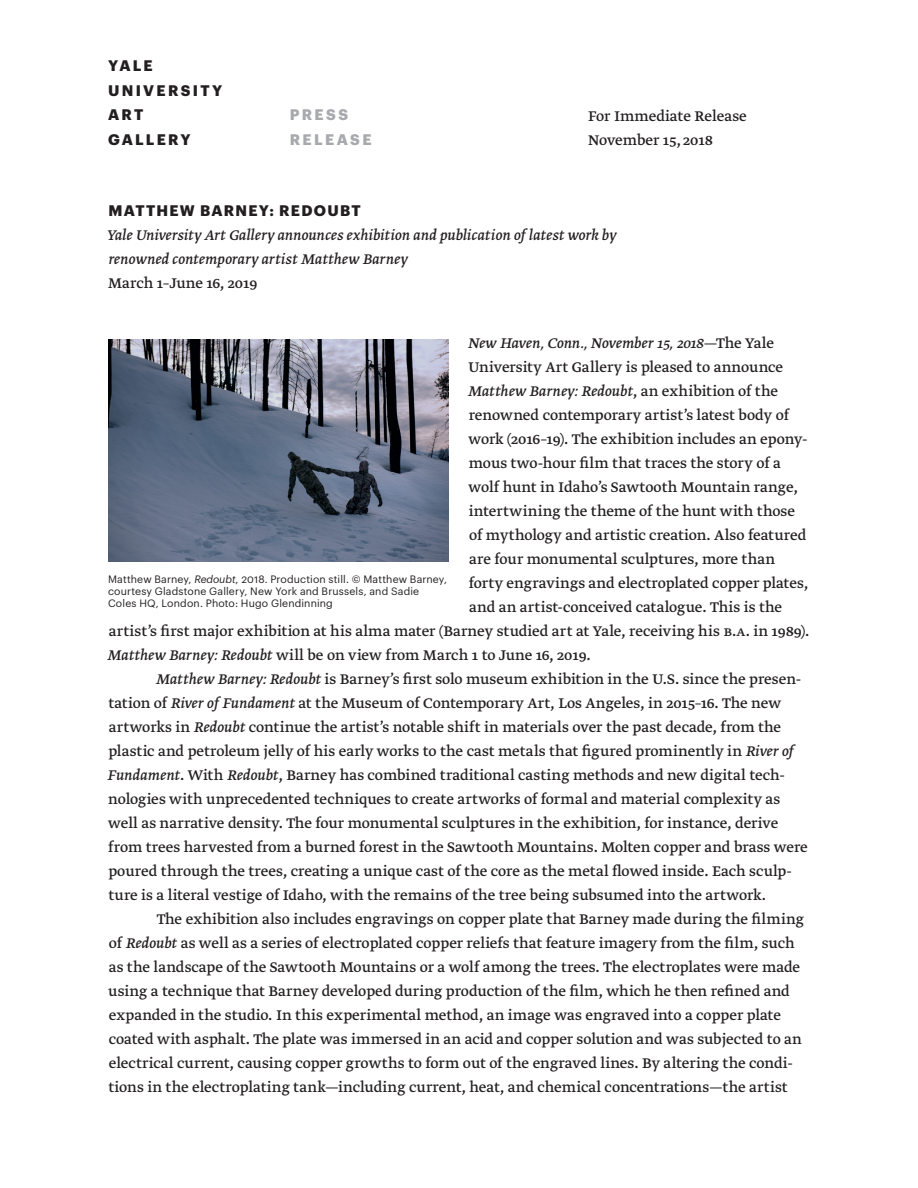
<style>
.page{position:relative;width:918px;height:1188px;background:#fff}
.page>*{position:absolute;margin:0;border:0;box-sizing:border-box;transform-origin:0 0}
.Indent{font:16.5px/24px "Greta Text Pro";color:#231f20}
.No_Indent{font:16.5px "Greta Text Pro";color:#231f20}
.Greta_Text_Pro{font:italic 16.5px/24px "Greta Text Pro";color:#231f20}
.No_Indent-2{font:italic 16.5px "Greta Text Pro";color:#231f20}
.Greta_Text_Pro-2{font:16.5px "Greta Text Pro";color:#231f20}
.Greta_Text_Pro-3{font:700 15px "Graphik";letter-spacing:.085em;color:#231f20}
.t1{font:700 15px "Graphik";letter-spacing:.16em;color:#a8a9ad}
.Greta_Text_Pro-4{font:700 15px "Graphik";letter-spacing:.155em;color:#231f20}
.Greta_Text_Pro-5{font:700 15px "Graphik";letter-spacing:.115em;color:#231f20}
.Greta_Text_Pro-6{font:700 15px "Graphik";letter-spacing:.14em;color:#231f20}
.No_Indent-3{font:10.5px/12px "Graphik";letter-spacing:.015em;color:#231f20}
.s1{font-style:normal}
.s2{font-style:italic}
</style>
<div class="page">
<img style="left:108px;top:339px;width:340px;height:222px">
<p class="Greta_Text_Pro-5" style="left:108px;top:54px;width:46px">YALE</p>
<p class="Greta_Text_Pro-4" style="left:108px;top:79px;width:116px">UNIVERSITY</p>
<p class="Greta_Text_Pro-5" style="left:108px;top:103px;width:37px">ART</p>
<p class="Greta_Text_Pro-6" style="left:108px;top:128px;width:84px">GALLERY</p>
<p class="t1" style="left:290px;top:103px;width:60px">PRESS</p>
<p class="t1" style="left:290px;top:128px;width:83px">RELEASE</p>
<p class="Indent" style="left:588px;top:105px;width:160px">For Immediate Release</p>
<p class="Greta_Text_Pro-2" style="left:588px;top:130px;width:127px">November 15, 2018</p>
<p class="Greta_Text_Pro-3" style="left:109px;top:199px;width:254px">MATTHEW BARNEY: REDOUBT</p>
<p class="Greta_Text_Pro" style="left:107px;top:224px;width:511px">Yale University Art Gallery announces exhibition and publication of latest work by renowned contemporary artist Matthew Barney</p>
<p class="No_Indent" style="left:108px;top:273px;width:151px">March 1–June 16, 2019</p>
<p class="No_Indent-2" style="left:468px;top:333px;width:308px">New Haven, Conn., November 15, 2018<span class="s1">—The Yale</span></p>
<p class="No_Indent" style="left:469px;top:357px;width:316px">University Art Gallery is pleased to announce</p>
<p class="No_Indent-2" style="left:468px;top:381px;width:312px">Matthew Barney: Redoubt<span class="s1">, an exhibition of the</span></p>
<p class="No_Indent" style="left:469px;top:405px;width:322px">renowned contemporary artist’s latest body of</p>
<p class="No_Indent" style="left:469px;top:429px;width:340px">work (2016–19). The exhibition includes an epony-</p>
<p class="No_Indent" style="left:469px;top:453px;width:314px">mous two-hour film that traces the story of a</p>
<p class="No_Indent" style="left:469px;top:477px;width:331px">wolf hunt in Idaho’s Sawtooth Mountain range,</p>
<p class="No_Indent" style="left:469px;top:501px;width:328px">intertwining the theme of the hunt with those</p>
<p class="No_Indent" style="left:469px;top:525px;width:339px">of mythology and artistic creation. Also featured</p>
<p class="No_Indent" style="left:469px;top:549px;width:308px">are four monumental sculptures, more than</p>
<p class="No_Indent" style="left:469px;top:573px;width:341px">forty engravings and electroplated copper plates,</p>
<p class="No_Indent" style="left:469px;top:597px;width:315px">and an artist-conceived catalogue. This is the</p>
<p class="No_Indent" style="left:109px;top:621px;width:702px">artist’s first major exhibition at his alma mater (Barney studied art at Yale, receiving his B.A. in 1989).</p>
<p class="No_Indent" style="left:107px;top:645px;width:485px"><span class="s2">Matthew Barney: Redoubt</span> will be on view from March 1 to June 16, 2019.</p>
<p class="Indent" style="left:107px;top:668px;width:702px;text-indent:49px"><span class="s2">Matthew Barney: Redoubt</span> is Barney’s first solo museum exhibition in the U.S. since the presen&shy;tation of <span class="s2">River of Fundament</span> at the Museum of Contemporary Art, Los Angeles, in 2015–16. The new artworks in <span class="s2">Redoubt</span> continue the artist’s notable shift in materials over the past decade, from the plastic and petroleum jelly of his early works to the cast metals that figured prominently in <span class="s2">River of Fundament</span>. With <span class="s2">Redoubt</span>, Barney has combined traditional casting methods and new digital tech&shy;nologies with unprecedented techniques to create artworks of formal and material complexity as well as narrative density. The four monumental sculptures in the exhibition, for instance, derive from trees harvested from a burned forest in the Sawtooth Mountains. Molten copper and brass were poured through the trees, creating a unique cast of the core as the metal flowed inside. Each sculp&shy;ture is a literal vestige of Idaho, with the remains of the tree being subsumed into the artwork.</p>
<p class="Indent" style="left:108px;top:908px;width:697px;text-indent:48px">The exhibition also includes engravings on copper plate that Barney made during the filming of <span class="s2">Redoubt</span> as well as a series of electroplated copper reliefs that feature imagery from the film, such as the landscape of the Sawtooth Mountains or a wolf among the trees. The electroplates were made using a technique that Barney developed during production of the film, which he then refined and expanded in the studio. In this experimental method, an image was engraved into a copper plate coated with asphalt. The plate was immersed in an acid and copper solution and was subjected to an electrical current, causing copper growths to form out of the engraved lines. By altering the condi&shy;tions in the electroplating tank—including current, heat, and chemical concentrations—the artist</p>
<p class="No_Indent-3" style="left:108px;top:573px;width:340px">Matthew Barney, <span class="s2">Redoubt</span>, 2018. Production still. © Matthew Barney, courtesy Gladstone Gallery, New York and Brussels, and Sadie<br>Coles HQ, London. Photo: Hugo Glendinning</p>
</div>
